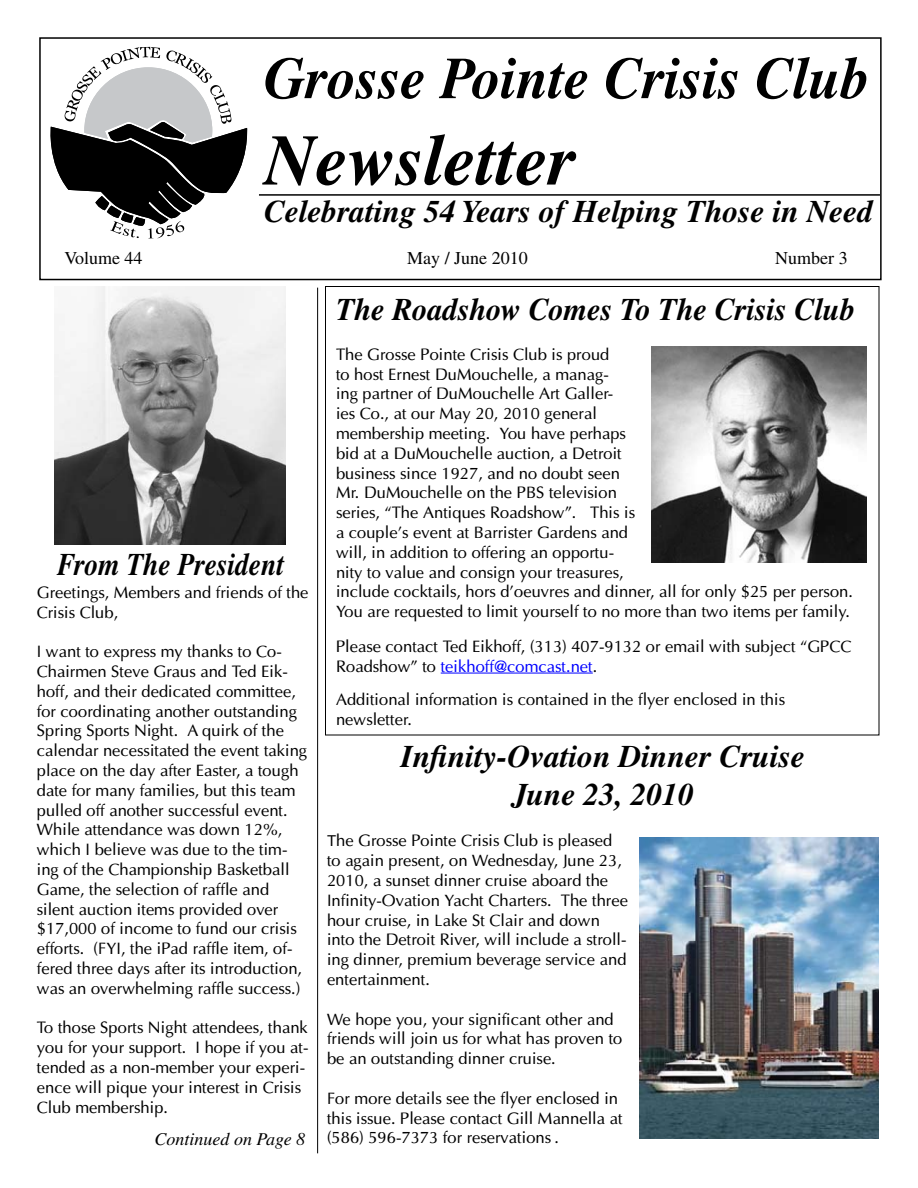
<style>
.page{position:relative;width:918px;height:1188px;background:#fff}
.page>*{position:absolute;margin:0;border:0;box-sizing:border-box;transform-origin:0 0}
.t1{font:italic 700 72px "Times";color:#000}
.t2{font:italic 700 58.95px "Times";color:#000}
.t3{font:italic 700 31.5px/37.8px "Times";color:#000;text-align:center}
.t4{font:italic 700 31.5px "Times";color:#000;scale:.96 1}
.t5{font:italic 700 31.5px "Times";color:#000;scale:.87 1}
.t6{font:18px "Times";color:#000}
.t7{font:italic 18px "Times";color:#000}
.t8{font:16.5px/19.8px "Optima";color:#000}
.s1{color:#00f}
.s2{font-family:"Arial";font-size:15px}
</style>
<div class="page">
<div style="left:39px;top:37px;width:843px;height:243px;border:2px solid #000"></div>
<hr style="left:259px;top:194px;width:621px;height:2px;background:#000">
<svg style="left:51px;top:47px;width:196px;height:191px"></svg>
<hr style="left:317px;top:288px;width:1px;height:865px;background:#000">
<img style="left:55px;top:287px;width:231px;height:257px">
<hr style="left:441px;top:673px;width:152px;height:1px;background:#00f">
<img style="left:639px;top:837px;width:240px;height:301px">
<img style="left:651px;top:346px;width:216px;height:216px">
<h2 class="t2" style="left:264px;top:44px;width:607px">Grosse Pointe Crisis Club</h2>
<h1 class="t1" style="left:264px;top:118px;width:313px">Newsletter</h1>
<h3 class="t3" style="left:264px;top:192px;width:611px">Celebrating 54 Years of Helping Those in Need</h3>
<p class="t6" style="left:64px;top:248px;width:80px">Volume 44</p>
<p class="t6" style="left:407px;top:248px;width:122px">May / June 2010</p>
<p class="t6" style="left:775px;top:248px;width:74px">Number 3</p>
<h3 class="t5" style="left:57px;top:546px;width:262px">From The President</h3>
<p class="t8" style="left:37px;top:582px;width:273px">Greetings, Members and friends of the<br>Crisis Club,</p>
<p class="t8" style="left:37px;top:642px;width:272px">I want to express my thanks to Co-Chairmen Steve Graus and Ted Eik&shy;hoff, and their dedicated committee, for coordinating another outstanding Spring Sports Night. A quirk of the calendar necessitated the event taking place on the day after Easter, a tough date for many families, but this team pulled off another successful event.<br>While attendance was down 12%, which I believe was due to the tim&shy;ing of the Championship Basketball Game, the selection of raffle and silent auction items provided over $17,000 of income to fund our crisis efforts. (FYI, the iPad raffle item, of&shy;fered three days after its introduction, was an overwhelming raffle success.)</p>
<p class="t8" style="left:37px;top:1018px;width:273px">To those Sports Night attendees, thank you for your support. I hope if you at&shy;tended as a non-member your experi&shy;ence will pique your interest in Crisis Club membership.</p>
<p class="t7" style="left:155px;top:1130px;width:152px">Continued on Page 8</p>
<h3 class="t4" style="left:336px;top:291px;width:542px">The Roadshow Comes To The Crisis Club</h3>
<p class="t8" style="left:336px;top:344px;width:519px">The Grosse Pointe Crisis Club is proud<br>to host Ernest DuMouchelle, a manag-<br>ing partner of DuMouchelle Art Galler-<br>ies Co., at our May 20, 2010 general<br>membership meeting. You have perhaps<br>bid at a DuMouchelle auction, a Detroit<br>business since 1927, and no doubt seen<br>Mr. DuMouchelle on the PBS television<br>series, “The Antiques Roadshow”. This is<br>a couple’s event at Barrister Gardens and<br>will, in addition to offering an opportu-<br>nity to value and consign your treasures,<br>include cocktails, hors d’oeuvres and dinner, all for only $25 per person.<br>You are requested to limit yourself to no more than two items per family.</p>
<p class="t8" style="left:336px;top:636px;width:517px">Please contact Ted Eikhoff, (313) 407-9132 or email with subject “GPCC<br>Roadshow” to <span class="s1">teikhoff@comcast.net</span>.</p>
<p class="t8" style="left:336px;top:689px;width:451px">Additional information is contained in the flyer enclosed in this newsletter.</p>
<h3 class="t3" style="left:401px;top:737px;width:406px">Infinity-Ovation Dinner Cruise<br>June 23, 2010</h3>
<p class="t8" style="left:327px;top:831px;width:303px"><span class="s2">T</span>he Grosse Pointe Crisis Club is pleased to again present, on Wednesday, June 23, 2010, a sunset dinner cruise aboard the Infinity-Ovation Yacht Charters. The three hour cruise, in Lake St Clair and down into the Detroit River, will include a stroll&shy;ing dinner, premium beverage service and entertainment.</p>
<p class="t8" style="left:327px;top:1009px;width:297px">We hope you, your significant other and friends will join us for what has proven to be an outstanding dinner cruise.</p>
<p class="t8" style="left:327px;top:1088px;width:297px">For more details see the flyer enclosed in this issue. Please contact Gill Mannella at (586) 596-7373 for reservations .</p>
</div>
